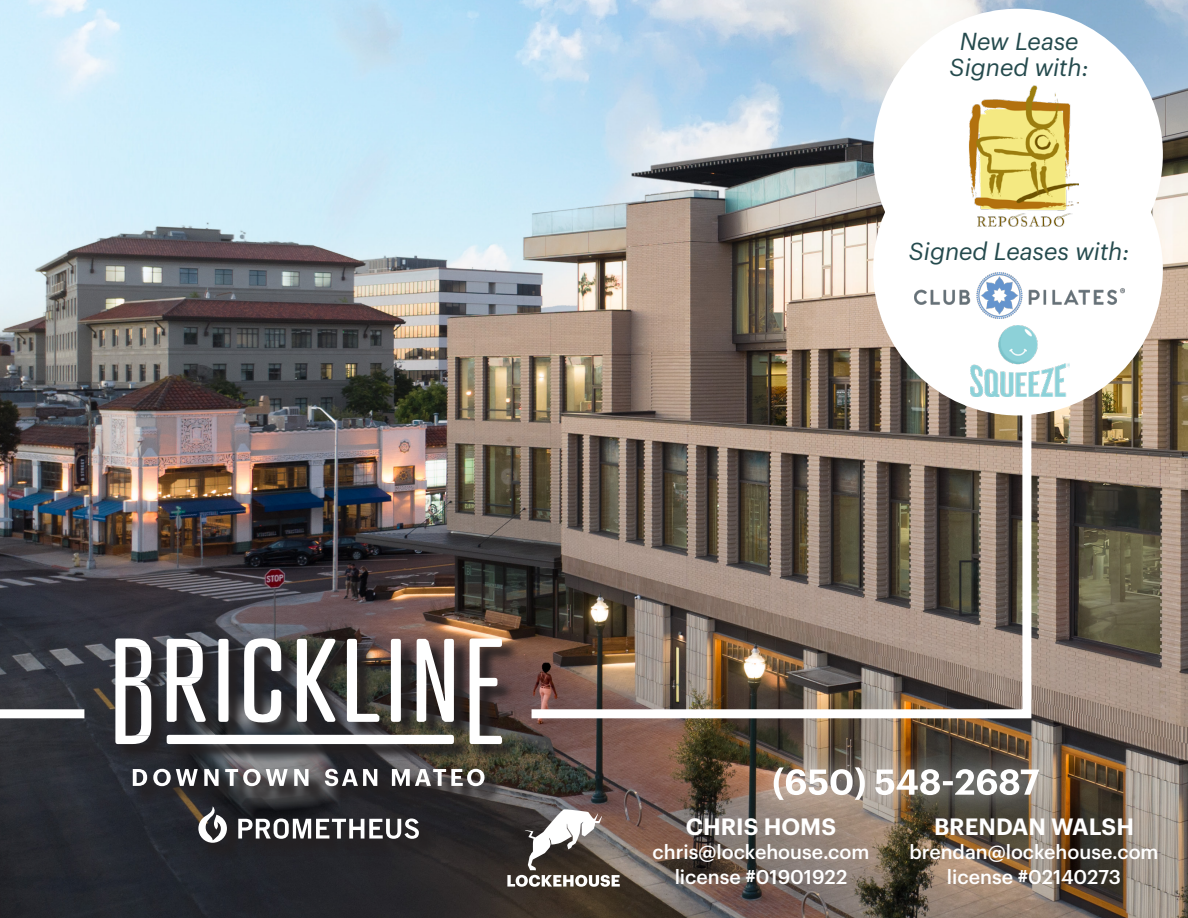
<style>
.page{position:relative;width:1188px;height:918px;background:#fff}
.page>*{position:absolute;margin:0;border:0;box-sizing:border-box;transform-origin:0 0}
.t1{font:italic 24px/26.1px "Graphik";color:#244a4d;text-align:center}
.t2{font:600 23.1px "Graphik";color:#fff}
.t3{font:500 19.5px/24.5px "Graphik";color:#fff;text-align:center}
</style>
<div class="page">
<img style="left:0;top:0;width:1188px;height:918px">
<img style="left:523px;top:284px;width:513px;height:439px">
<div style="left:0;top:709px;width:84px;height:9px;background:#fff"></div>
<svg style="left:117px;top:640px;width:402px;height:220px;background:#373536"></svg>
<svg style="left:115px;top:639px;width:36px;height:105px"></svg>
<svg style="left:167px;top:639px;width:39px;height:83px"></svg>
<svg style="left:218px;top:639px;width:11px;height:83px"></svg>
<svg style="left:244px;top:638px;width:37px;height:84px"></svg>
<svg style="left:297px;top:639px;width:38px;height:83px"></svg>
<svg style="left:347px;top:639px;width:32px;height:83px"></svg>
<svg style="left:391px;top:639px;width:10px;height:83px"></svg>
<svg style="left:417px;top:639px;width:37px;height:83px"></svg>
<svg style="left:470px;top:639px;width:32px;height:105px"></svg>
<svg style="left:167px;top:735px;width:287px;height:9px"></svg>
<div style="left:201px;top:810px;width:236px;height:51px;background:#231f20"></div>
<svg style="left:198px;top:806px;width:29px;height:37px"></svg>
<svg style="left:238px;top:818px;width:181px;height:21px"></svg>
<div style="left:135px;top:772px;width:368px;height:33px;background:#231f20;opacity:.75"></div>
<svg style="left:133px;top:769px;width:352px;height:17px"></svg>
<div style="left:873px;top:124px;width:290px;height:291px;background:#fff;border-radius:50%"></div>
<div style="left:873px;top:9px;width:290px;height:291px;background:#fff;border-radius:50%"></div>
<img style="left:971px;top:325px;width:99px;height:72px">
<img style="left:914px;top:273px;width:210px;height:46px">
<img style="left:969px;top:85px;width:110px;height:142px">
<div style="left:749px;top:744px;width:313px;height:79px;background:#fff;opacity:.75"></div>
<svg style="left:774px;top:767px;width:265px;height:33px"></svg>
<svg style="left:507px;top:809px;width:113px;height:78px"></svg>
<p class="t1" style="left:950px;top:26px;width:141px">New Lease<br>Signed with:</p>
<p class="t1" style="left:909px;top:237px;width:222px">Signed Leases with:</p>
<p class="t2" style="left:686px;top:809px;width:152px">CHRIS HOMS</p>
<p class="t3" style="left:653px;top:838px;width:218px">chris@lockehouse.com license #01901922</p>
<p class="t2" style="left:934px;top:809px;width:202px">BRENDAN WALSH</p>
<p class="t3" style="left:909px;top:838px;width:251px">brendan@lockehouse.com license #02140273</p>
</div>
